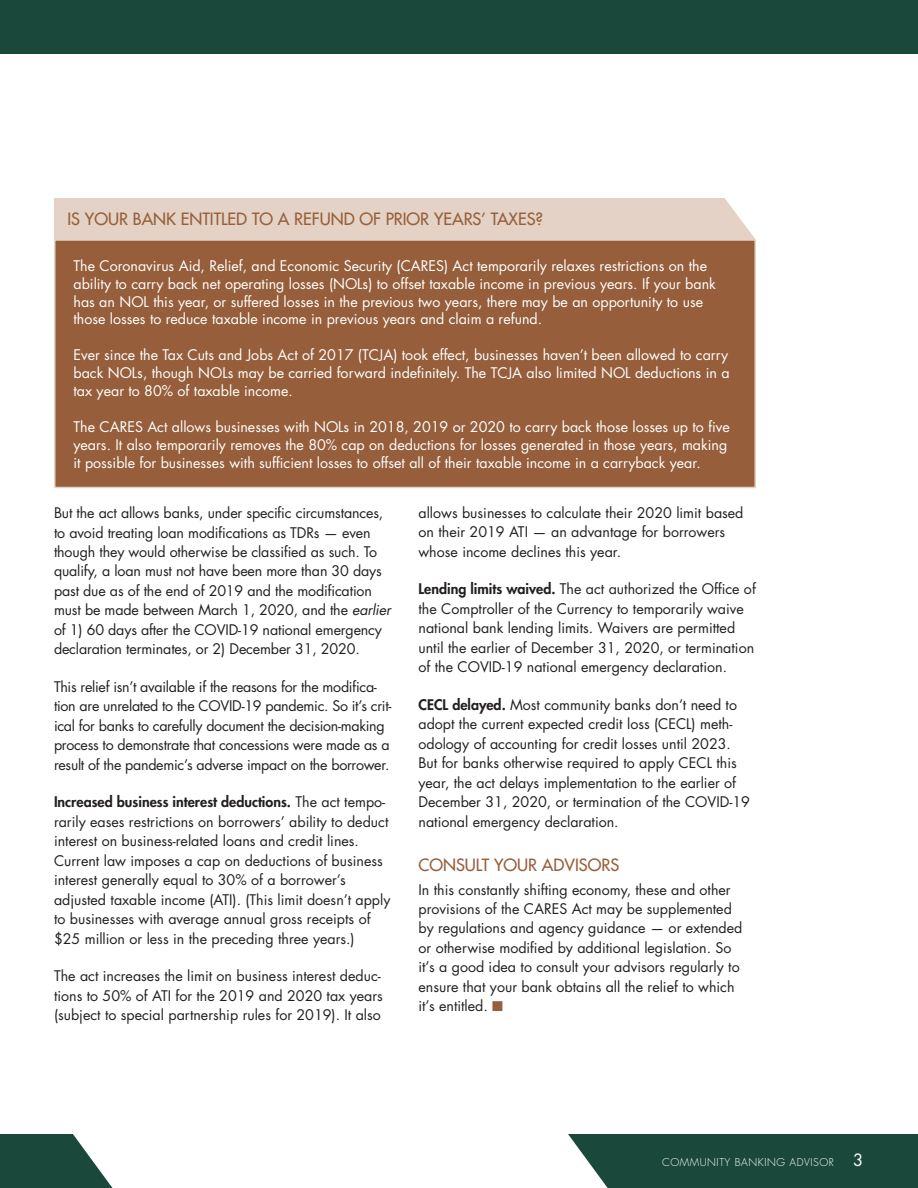
<style>
.page{position:relative;width:918px;height:1188px;background:#fff}
.page>*{position:absolute;margin:0;border:0;box-sizing:border-box;transform-origin:0 0}
.t1{font:500 16.5px "Futura Std";color:#965e3a}
.t2{font:14.25px/19.5px "Futura Std";color:#231f20}
.t3{font:14.25px/18px "Futura Std";color:#fff}
.t4{font:14.25px/19.5px "Futura Std";letter-spacing:-.02em;color:#231f20}
.t5{font:300 10.5px "Futura Std";letter-spacing:.05em;color:#fff}
.s1{font-style:italic}
.s2{font-weight:800}
.s3{color:#965e3a}
.s4{font-weight:400;font-size:16.5px}
</style>
<div class="page">
<svg style="left:0;top:1134px;width:112px;height:54px"></svg>
<div style="left:0;top:0;width:918px;height:54px;background:#1a493b"></div>
<div style="left:568px;top:1134px;width:350px;height:54px;background:#1a493b"></div>
<div style="left:55px;top:240px;width:700px;height:248px;background:#965e3a"></div>
<div style="left:54px;top:239px;width:702px;height:249px;border:2px solid #e3d2c5"></div>
<div style="left:54px;top:198px;width:702px;height:42px;background:#e3d2c5"></div>
<p class="t1" style="left:68px;top:209px;width:477px">IS YOUR BANK ENTITLED TO A REFUND OF PRIOR YEARS’ TAXES?</p>
<p class="t3" style="left:74px;top:256px;width:644px">The Coronavirus Aid, Relief, and Economic Security (CARES) Act temporarily relaxes restrictions on the ability to carry back net operating losses (NOLs) to offset taxable income in previous years. If your bank has an NOL this year, or suffered losses in the previous two years, there may be an opportunity to use those losses to reduce taxable income in previous years and claim a refund.</p>
<p class="t3" style="left:74px;top:346px;width:658px;text-align:justify">Ever since the Tax Cuts and Jobs Act of 2017 (TCJA) took effect, businesses haven’t been allowed to carry back NOLs, though NOLs may be carried forward indefinitely. The TCJA also limited NOL deductions in a tax year to 80% of taxable income.</p>
<p class="t3" style="left:74px;top:418px;width:658px">The CARES Act allows businesses with NOLs in 2018, 2019 or 2020 to carry back those losses up to five years. It also temporarily removes the 80% cap on deductions for losses generated in those years, making it possible for businesses with sufficient losses to offset all of their taxable income in a carryback year.</p>
<p class="t2" style="left:54px;top:503px;width:338px">But the act allows banks, under specific circumstances, to avoid treating loan modifications as TDRs — even though they would otherwise be classified as such. To qualify, a loan must not have been more than 30 days past due as of the end of 2019 and the modification must be made between March 1, 2020, and the <span class="s1">earlier </span>of 1) 60 days after the COVID-19 national emergency declaration terminates, or 2) December 31, 2020.</p>
<p class="t4" style="left:54px;top:677px;width:339px">This relief isn’t available if the reasons for the modifica&shy;tion are unrelated to the COVID-19 pandemic. So it’s crit&shy;ical for banks to carefully document the decision-making process to demonstrate that concessions were made as a result of the pandemic’s adverse impact on the borrower.</p>
<p class="t2" style="left:54px;top:793px;width:338px"><span class="s2">Increased business interest deductions.</span> The act tempo&shy;rarily eases restrictions on borrowers’ ability to deduct interest on business-related loans and credit lines.<br>Current law imposes a cap on deductions of business interest generally equal to 30% of a borrower’s adjusted taxable income (ATI). (This limit doesn’t apply to businesses with average annual gross receipts of $25 million or less in the preceding three years.)</p>
<p class="t2" style="left:54px;top:967px;width:330px">The act increases the limit on business interest deduc&shy;tions to 50% of ATI for the 2019 and 2020 tax years (subject to special partnership rules for 2019). It also</p>
<p class="t2" style="left:419px;top:503px;width:327px">allows businesses to calculate their 2020 limit based on their 2019 ATI — an advantage for borrowers whose income declines this year.</p>
<p class="t2" style="left:419px;top:580px;width:339px"><span class="s2">Lending limits waived.</span> The act authorized the Office of the Comptroller of the Currency to temporarily waive national bank lending limits. Waivers are permitted until the earlier of December 31, 2020, or termination of the COVID-19 national emergency declaration.</p>
<p class="t2" style="left:419px;top:695px;width:333px"><span class="s2">CECL delayed.</span> Most community banks don’t need to adopt the current expected credit loss (CECL) meth&shy;odology of accounting for credit losses until 2023.<br>But for banks otherwise required to apply CECL this year, the act delays implementation to the earlier of December 31, 2020, or termination of the COVID-19 national emergency declaration.</p>
<p class="t1" style="left:418px;top:854px;width:202px">CONSULT YOUR ADVISORS</p>
<p class="t2" style="left:418px;top:880px;width:326px">In this constantly shifting economy, these and other provisions of the CARES Act may be supplemented by regulations and agency guidance — or extended or otherwise modified by additional legislation. So it’s a good idea to consult your advisors regularly to ensure that your bank obtains all the relief to which it’s entitled. <span class="s3">■</span></p>
<p class="t5" style="left:662px;top:1155px;width:203px">COMMUNITY BANKING ADVISOR <span class="s4">3</span></p>
</div>
